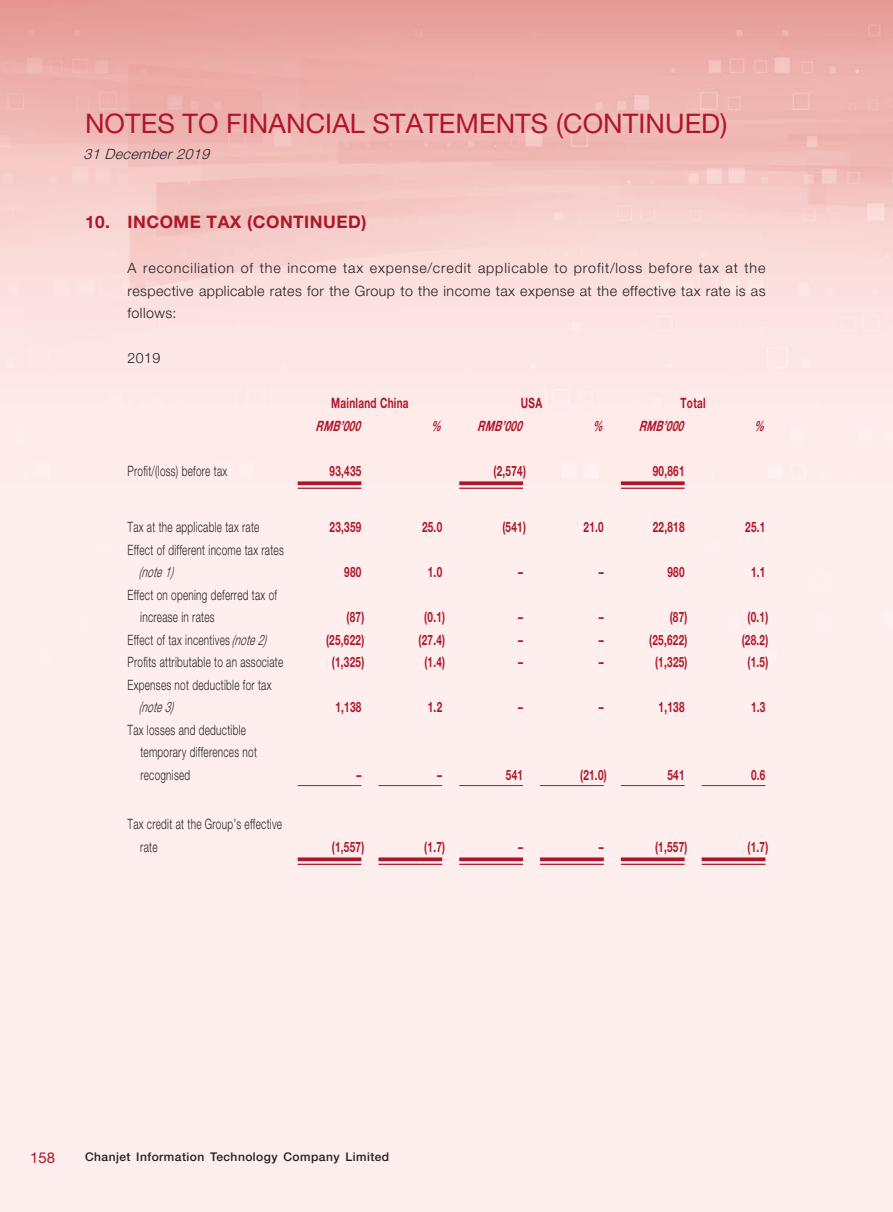
<style>
.page{position:relative;width:893px;height:1212px;background:#fff}
.page>*{position:absolute;margin:0;border:0;box-sizing:border-box;transform-origin:0 0}
.t1{font:27px "Helvetica Neue LT Std";letter-spacing:.005em;color:#ae172b}
.t2{font:700 17.25px "Helvetica Neue LT Std";letter-spacing:.03em;color:#ae172b}
.t3{font:15px "Helvetica Neue LT Std";color:#ae172b}
.t4{font:300 14.25px/22.5px "Helvetica Neue LT Std";letter-spacing:.03em;color:#231f20;scale:.7 1}
.t5{font:700 14.25px "Helvetica Neue LT Std";letter-spacing:.03em;color:#ae172b;scale:.7 1}
.t6{font:300 14.25px/22.5px "Helvetica Neue LT Std";letter-spacing:.03em;color:#231f20;text-align:justify}
.t7{font:italic 700 14.25px "Helvetica Neue LT Std";color:#ae172b;scale:.7 1}
.t8{font:italic 300 14.25px "Helvetica Neue LT Std";color:#231f20}
.t9{font:italic 300 14.25px "Helvetica Neue LT Std";color:#231f20;scale:.7 1}
.t10{font:500 12px "Helvetica Neue LT Std";letter-spacing:.04em;color:#231f20}
.s1{font-style:italic}
</style>
<div class="page">
<svg style="left:298px;top:481px;width:63px;height:4px"></svg>
<hr style="left:298px;top:488px;width:63px;height:1px;background:#ae172b">
<svg style="left:459px;top:481px;width:64px;height:4px"></svg>
<hr style="left:459px;top:488px;width:64px;height:1px;background:#ae172b">
<svg style="left:621px;top:481px;width:64px;height:4px"></svg>
<hr style="left:621px;top:488px;width:64px;height:1px;background:#ae172b">
<hr style="left:298px;top:785px;width:63px;height:1px;background:#ae172b">
<hr style="left:378px;top:785px;width:64px;height:1px;background:#ae172b">
<hr style="left:459px;top:785px;width:64px;height:1px;background:#ae172b">
<hr style="left:540px;top:785px;width:64px;height:1px;background:#ae172b">
<hr style="left:621px;top:785px;width:64px;height:1px;background:#ae172b">
<hr style="left:702px;top:785px;width:63px;height:1px;background:#ae172b">
<svg style="left:298px;top:857px;width:63px;height:4px"></svg>
<hr style="left:298px;top:864px;width:63px;height:1px;background:#ae172b">
<svg style="left:378px;top:857px;width:64px;height:4px"></svg>
<hr style="left:378px;top:864px;width:64px;height:1px;background:#ae172b">
<svg style="left:459px;top:857px;width:64px;height:4px"></svg>
<hr style="left:459px;top:864px;width:64px;height:1px;background:#ae172b">
<svg style="left:540px;top:857px;width:64px;height:4px"></svg>
<hr style="left:540px;top:864px;width:64px;height:1px;background:#ae172b">
<svg style="left:621px;top:857px;width:64px;height:4px"></svg>
<hr style="left:621px;top:864px;width:64px;height:1px;background:#ae172b">
<svg style="left:702px;top:857px;width:63px;height:4px"></svg>
<hr style="left:702px;top:864px;width:63px;height:1px;background:#ae172b">
<h1 class="t1" style="left:85px;top:107px;width:644px">NOTES TO FINANCIAL STATEMENTS (CONTINUED)</h1>
<p class="t8" style="left:84px;top:145px;width:131px">31 December2019</p>
<p class="t2" style="left:85px;top:211px;width:283px">10. INCOME TAX (CONTINUED)</p>
<p class="t6" style="left:128px;top:256px;width:640px">A reconciliation of the income tax expense/credit applicable to profit/loss before tax at the respective applicable rates for the Group to the income tax expense at the effective tax rate is as follows:</p>
<p class="t6" style="left:128px;top:346px;width:34px">2019</p>
<p class="t5" style="left:331px;top:394px;width:112px">Mainland China</p>
<p class="t5" style="left:521px;top:394px;width:32px">USA</p>
<p class="t5" style="left:681px;top:394px;width:37px">Total</p>
<p class="t7" style="left:316px;top:417px;width:71px">RMB’000</p>
<p class="t7" style="left:431px;top:417px;width:22px">%</p>
<p class="t7" style="left:477px;top:417px;width:71px">RMB’000</p>
<p class="t7" style="left:592px;top:417px;width:22px">%</p>
<p class="t7" style="left:639px;top:417px;width:71px">RMB’000</p>
<p class="t7" style="left:754px;top:417px;width:22px">%</p>
<p class="t4" style="left:128px;top:459px;width:144px">Profit/(loss) before tax</p>
<p class="t5" style="left:330px;top:462px;width:47px">93,435</p>
<p class="t5" style="left:493px;top:462px;width:48px">(2,574)</p>
<p class="t5" style="left:653px;top:462px;width:47px">90,861</p>
<p class="t4" style="left:128px;top:515px;width:190px">Tax at the applicable tax rate</p>
<p class="t5" style="left:330px;top:518px;width:47px">23,359</p>
<p class="t5" style="left:422px;top:518px;width:30px">25.0</p>
<p class="t5" style="left:502px;top:518px;width:35px">(541)</p>
<p class="t5" style="left:584px;top:518px;width:30px">21.0</p>
<p class="t5" style="left:653px;top:518px;width:47px">22,818</p>
<p class="t5" style="left:745px;top:518px;width:30px">25.1</p>
<p class="t4" style="left:128px;top:538px;width:225px">Effect of different income tax rates</p>
<p class="t9" style="left:139px;top:563px;width:53px">(note1)</p>
<p class="t5" style="left:344px;top:563px;width:26px">980</p>
<p class="t5" style="left:428px;top:563px;width:22px">1.0</p>
<p class="t5" style="left:518px;top:563px;width:9px">–</p>
<p class="t5" style="left:599px;top:563px;width:9px">–</p>
<p class="t5" style="left:667px;top:563px;width:26px">980</p>
<p class="t5" style="left:751px;top:563px;width:22px">1.1</p>
<p class="t4" style="left:140px;top:583px;width:197px;text-indent:-13px">Effect on opening deferred tax of increase in rates</p>
<p class="t5" style="left:347px;top:608px;width:27px">(87)</p>
<p class="t5" style="left:424px;top:608px;width:31px">(0.1)</p>
<p class="t5" style="left:518px;top:608px;width:9px">–</p>
<p class="t5" style="left:599px;top:608px;width:9px">–</p>
<p class="t5" style="left:670px;top:608px;width:27px">(87)</p>
<p class="t5" style="left:747px;top:608px;width:31px">(0.1)</p>
<p class="t4" style="left:128px;top:628px;width:202px">Effect of tax incentives <span class="s1">(note2)</span></p>
<p class="t5" style="left:326px;top:631px;width:56px">(25,622)</p>
<p class="t5" style="left:418px;top:631px;width:40px">(27.4)</p>
<p class="t5" style="left:518px;top:631px;width:9px">–</p>
<p class="t5" style="left:599px;top:631px;width:9px">–</p>
<p class="t5" style="left:649px;top:631px;width:56px">(25,622)</p>
<p class="t5" style="left:742px;top:631px;width:40px">(28.2)</p>
<p class="t4" style="left:128px;top:650px;width:224px">Profits attributable to an associate</p>
<p class="t5" style="left:332px;top:653px;width:48px">(1,325)</p>
<p class="t5" style="left:424px;top:653px;width:31px">(1.4)</p>
<p class="t5" style="left:518px;top:653px;width:9px">–</p>
<p class="t5" style="left:599px;top:653px;width:9px">–</p>
<p class="t5" style="left:655px;top:653px;width:48px">(1,325)</p>
<p class="t5" style="left:747px;top:653px;width:31px">(1.5)</p>
<p class="t4" style="left:128px;top:673px;width:207px">Expenses not deductible for tax</p>
<p class="t9" style="left:139px;top:698px;width:53px">(note3)</p>
<p class="t5" style="left:335px;top:698px;width:39px">1,138</p>
<p class="t5" style="left:428px;top:698px;width:22px">1.2</p>
<p class="t5" style="left:518px;top:698px;width:9px">–</p>
<p class="t5" style="left:599px;top:698px;width:9px">–</p>
<p class="t5" style="left:659px;top:698px;width:39px">1,138</p>
<p class="t5" style="left:751px;top:698px;width:22px">1.3</p>
<p class="t4" style="left:140px;top:718px;width:168px;text-indent:-13px">Tax losses and deductible temporary differences not recognised</p>
<p class="t5" style="left:356px;top:766px;width:9px">–</p>
<p class="t5" style="left:437px;top:766px;width:9px">–</p>
<p class="t5" style="left:506px;top:766px;width:26px">541</p>
<p class="t5" style="left:580px;top:766px;width:40px">(21.0)</p>
<p class="t5" style="left:667px;top:766px;width:26px">541</p>
<p class="t5" style="left:751px;top:766px;width:22px">0.6</p>
<p class="t4" style="left:140px;top:812px;width:204px;text-indent:-13px">Tax credit at the Group’s effective rate</p>
<p class="t5" style="left:332px;top:838px;width:48px">(1,557)</p>
<p class="t5" style="left:424px;top:838px;width:31px">(1.7)</p>
<p class="t5" style="left:518px;top:838px;width:9px">–</p>
<p class="t5" style="left:599px;top:838px;width:9px">–</p>
<p class="t5" style="left:655px;top:838px;width:48px">(1,557)</p>
<p class="t5" style="left:747px;top:838px;width:31px">(1.7)</p>
<p class="t3" style="left:30px;top:1149px;width:27px">158</p>
<p class="t10" style="left:85px;top:1150px;width:306px">Chanjet Information Technology Company Limited</p>
</div>
